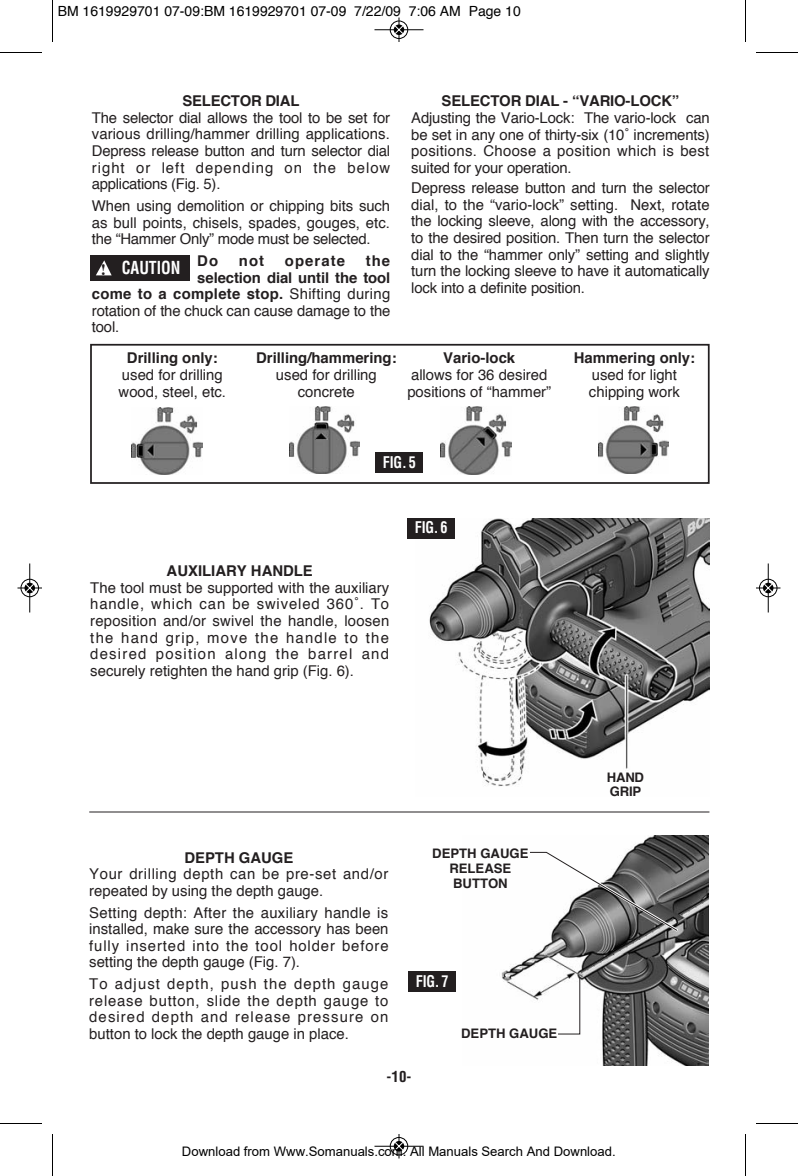
<style>
.page{position:relative;width:798px;height:1176px;background:#fff}
.page>*{position:absolute;margin:0;border:0;box-sizing:border-box;transform-origin:0 0}
.t1{font:700 condensed 17.5px "Helvetica";color:#fff;scale:.9 1}
.t2{font:700 condensed 15.75px "Helvetica";letter-spacing:-.015em;color:#fff;scale:.9 1}
.t3{font:14.88px/16.6px "Helvetica";color:#231f20;text-align:justify}
.t4{font:700 14.88px "Helvetica";color:#231f20}
.t5{font:14.88px/16.6px "Helvetica";letter-spacing:.04em;color:#231f20}
.t6{font:700 14.88px "Helvetica";letter-spacing:.02em;color:#231f20}
.t7{font:700 14.88px "Helvetica";letter-spacing:.07em;color:#231f20}
.t8{font:700 condensed 14.88px "Helvetica";color:#231f20}
.t9{font:14px "Helvetica";color:#000}
.t10{font:13.12px "Arial";color:#000}
.t11{font:700 13.12px/14.9px "Helvetica";color:#231f20;text-align:center}
.t12{font:700 13.12px/14px "Helvetica";letter-spacing:-.02em;color:#231f20}
.s1{font-weight:400}
.s2{font-family:"Times";font-stretch:normal;font-size:15.75px;color:#231f20}
</style>
<div class="page">
<div style="left:90px;top:344px;width:620px;height:140px;border:2px solid #231f20"></div>
<div style="left:375px;top:452px;width:48px;height:21px;background:#231f20"></div>
<hr style="left:89px;top:812px;width:620px;height:1px;background:#231f20">
<img style="left:429px;top:518px;width:280px;height:269px">
<img style="left:501px;top:836px;width:208px;height:229px">
<div style="left:91px;top:255px;width:99px;height:26px;background:#231f20"></div>
<svg style="left:96px;top:260px;width:16px;height:15px"></svg>
<img style="left:289px;top:407px;width:71px;height:67px">
<img style="left:132px;top:407px;width:70px;height:67px">
<img style="left:441px;top:407px;width:70px;height:68px">
<img style="left:598px;top:406px;width:71px;height:68px">
<svg style="left:528px;top:850px;width:153px;height:84px"></svg>
<svg style="left:557px;top:977px;width:24px;height:58px"></svg>
<div style="left:407px;top:518px;width:48px;height:21px;background:#231f20"></div>
<div style="left:408px;top:971px;width:48px;height:21px;background:#231f20"></div>
<hr style="left:52px;top:0;width:1px;height:42px;background:#000">
<hr style="left:0;top:52px;width:42px;height:1px;background:#000">
<hr style="left:745px;top:0;width:1px;height:42px;background:#000">
<hr style="left:756px;top:52px;width:42px;height:1px;background:#000">
<hr style="left:52px;top:1134px;width:1px;height:42px;background:#000">
<hr style="left:0;top:1123px;width:42px;height:1px;background:#000">
<hr style="left:745px;top:1134px;width:1px;height:42px;background:#000">
<hr style="left:756px;top:1123px;width:42px;height:1px;background:#000">
<div style="left:390px;top:20px;width:18px;height:19px;border:1px solid #fff;border-radius:50%"></div>
<hr style="left:374px;top:29px;width:50px;height:1px;background:#000">
<div style="left:390px;top:21px;width:18px;height:18px;border:1px solid #000;border-radius:50%"></div>
<svg style="left:395px;top:18px;width:8px;height:24px"></svg>
<div style="left:390px;top:1137px;width:18px;height:19px;border:1px solid #fff;border-radius:50%"></div>
<hr style="left:374px;top:1146px;width:50px;height:1px;background:#000">
<div style="left:390px;top:1137px;width:18px;height:18px;border:1px solid #000;border-radius:50%"></div>
<svg style="left:395px;top:1134px;width:8px;height:24px"></svg>
<div style="left:20px;top:579px;width:19px;height:18px;border:1px solid #fff;border-radius:50%"></div>
<hr style="left:29px;top:564px;width:1px;height:48px;background:#000">
<div style="left:21px;top:579px;width:18px;height:18px;border:1px solid #000;border-radius:50%"></div>
<svg style="left:18px;top:584px;width:24px;height:8px"></svg>
<div style="left:759px;top:579px;width:19px;height:18px;border:1px solid #fff;border-radius:50%"></div>
<hr style="left:768px;top:564px;width:1px;height:48px;background:#000">
<div style="left:759px;top:579px;width:18px;height:18px;border:1px solid #000;border-radius:50%"></div>
<svg style="left:756px;top:584px;width:24px;height:8px"></svg>
<p class="t9" style="left:58px;top:5px;width:465px">BM 1619929701 07-09:BM 1619929701 07-09 7/22/09 7:06 AM Page 10</p>
<p class="t4" style="left:183px;top:95px;width:118px">SELECTOR DIAL</p>
<p class="t3" style="left:92px;top:111px;width:300px">The selector dial allows the tool to be set for various drilling/hammer drilling applications.<br>Depress release button and turn selector dial right or left depending on the below applications (Fig. 5).</p>
<p class="t3" style="left:92px;top:199px;width:300px">When using demolition or chipping bits such as bull points, chisels, spades, gouges, etc. the “Hammer Only” mode must be selected.</p>
<p class="t4" style="left:197px;top:254px;width:22px">Do</p>
<p class="t4" style="left:239px;top:254px;width:27px">not</p>
<p class="t7" style="left:285px;top:254px;width:62px">operate</p>
<p class="t4" style="left:366px;top:254px;width:26px">the</p>
<p class="t4" style="left:197px;top:271px;width:195px">selection dial until the tool</p>
<p class="t6" style="left:92px;top:288px;width:300px">come to a complete stop. <span class="s1">Shifting during</span></p>
<p class="t3" style="left:92px;top:303px;width:300px">rotation of the chuck can cause damage to the</p>
<p class="t3" style="left:92px;top:320px;width:29px">tool.</p>
<p class="t1" style="left:101px;top:258px;width:90px"><span class="s2">!</span> CAUTION</p>
<p class="t4" style="left:442px;top:95px;width:239px">SELECTOR DIAL - “VARIO-LOCK”</p>
<p class="t3" style="left:411px;top:111px;width:300px">Adjusting the Vario-Lock: The vario-lock can be set in any one of thirty-six (10˚ increments) positions. Choose a position which is best suited for your operation.</p>
<p class="t3" style="left:411px;top:181px;width:300px">Depress release button and turn the selector dial, to the “vario-lock” setting. Next, rotate the locking sleeve, along with the accessory, to the desired position. Then turn the selector dial to the “hammer only” setting and slightly turn the locking sleeve to have it automatically lock into a definite position.</p>
<p class="t4" style="left:127px;top:352px;width:92px">Drilling only:</p>
<p class="t4" style="left:256px;top:352px;width:142px">Drilling/hammering:</p>
<p class="t4" style="left:443px;top:352px;width:73px">Vario-lock</p>
<p class="t4" style="left:574px;top:352px;width:123px">Hammering only:</p>
<p class="t3" style="left:122px;top:368px;width:102px">used for drilling</p>
<p class="t3" style="left:276px;top:368px;width:102px">used for drilling</p>
<p class="t3" style="left:411px;top:368px;width:138px">allows for 36 desired</p>
<p class="t3" style="left:592px;top:368px;width:87px">used for light</p>
<p class="t3" style="left:119px;top:384px;width:109px">wood, steel, etc.</p>
<p class="t3" style="left:298px;top:384px;width:59px">concrete</p>
<p class="t3" style="left:407px;top:384px;width:145px">positions of “hammer”</p>
<p class="t3" style="left:589px;top:384px;width:92px">chipping work</p>
<p class="t2" style="left:383px;top:453px;width:38px">FIG. 5</p>
<p class="t4" style="left:167px;top:565px;width:148px">AUxILIARY HANDLE</p>
<p class="t3" style="left:90px;top:580px;width:300px">The tool must be supported with the auxiliary handle, which can be swiveled 360˚. To reposition and/or swivel the handle, loosen the hand grip, move the handle to the desired position along the barrel and securely retighten the hand grip (Fig. 6).</p>
<p class="t2" style="left:415px;top:518px;width:38px">FIG. 6</p>
<p class="t4" style="left:184px;top:851px;width:111px">DEPTH GAUGE</p>
<p class="t5" style="left:89px;top:867px;width:301px">Your drilling depth can be pre-set and/or repeated by using the depth gauge.</p>
<p class="t3" style="left:89px;top:905px;width:301px">Setting depth: After the auxiliary handle is installed, make sure the accessory has been fully inserted into the tool holder before setting the depth gauge (Fig. 7).</p>
<p class="t3" style="left:89px;top:977px;width:301px">To adjust depth, push the depth gauge release button, slide the depth gauge to desired depth and release pressure on button to lock the depth gauge in place.</p>
<p class="t11" style="left:432px;top:847px;width:98px">DEPTH GAUGE<br>RELEASE<br>BUTTON</p>
<p class="t2" style="left:416px;top:972px;width:38px">FIG. 7</p>
<p class="t11" style="left:461px;top:1027px;width:98px">DEPTH GAUGE</p>
<p class="t8" style="left:387px;top:1068px;width:26px">-10-</p>
<p class="t12" style="left:607px;top:772px;width:39px">HAND<br>GRIP</p>
<p class="t10" style="left:182px;top:1144px;width:435px">Download from Www.Somanuals.com. All Manuals Search And Download.</p>
</div>
